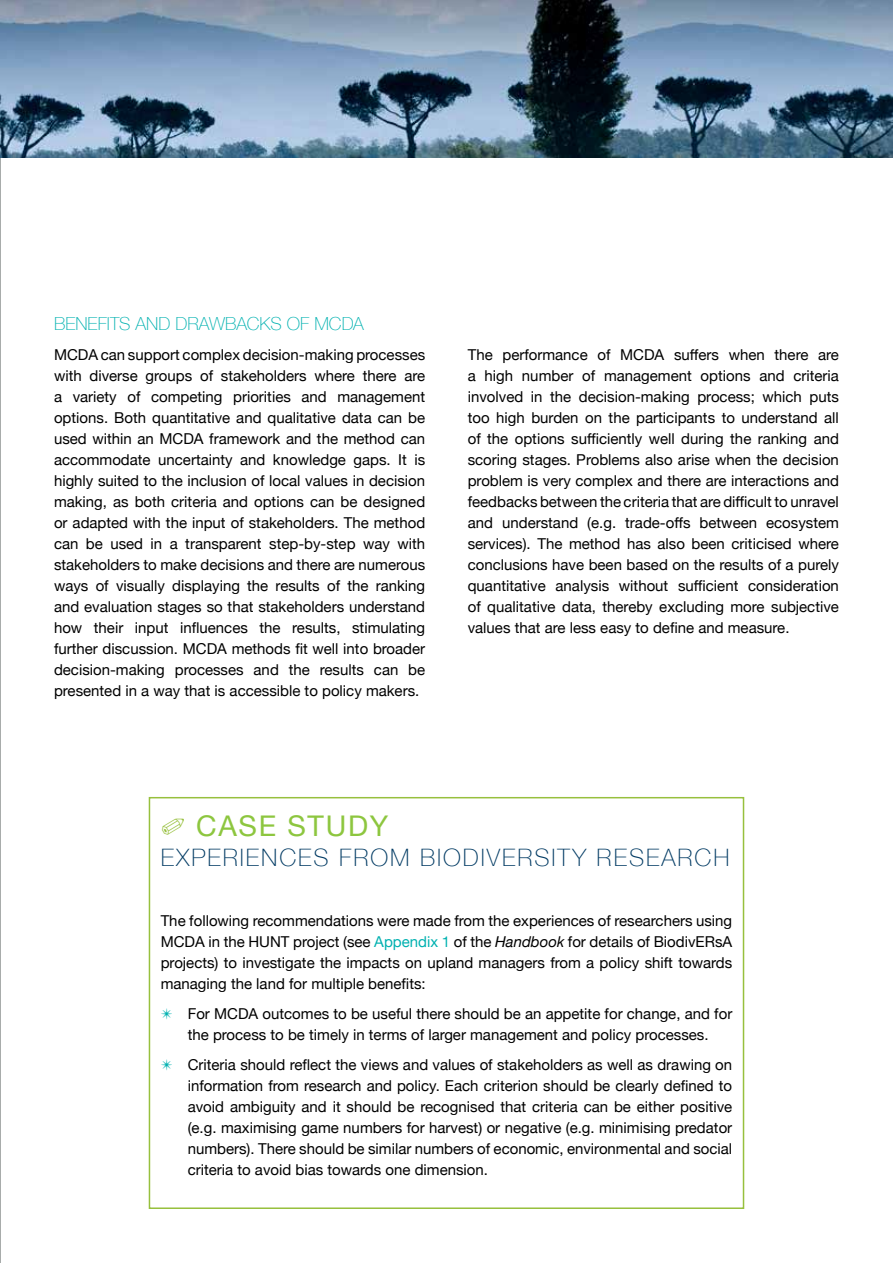
<style>
.page{position:relative;width:893px;height:1263px;background:#fff}
.page>*{position:absolute;margin:0;border:0;box-sizing:border-box;transform-origin:0 0}
.t1{font:28.5px "Helvetica Neue";letter-spacing:.06em;color:#8dc63f}
.t2{font:100 24px "Helvetica Neue";letter-spacing:.08em;color:#003a63}
.t3{font:100 18px "Helvetica Neue";color:#00b1b0}
.t4{font:15px/21px "Helvetica Neue";color:#000;text-align:justify}
.s1{color:#00b1b0}
.s2{font-style:italic}
</style>
<div class="page">
<hr style="left:0;top:9px;width:1px;height:1254px;background:#525958">
<div style="left:149px;top:797px;width:595px;height:412px;border:2px solid #97c03d"></div>
<img style="left:0;top:0;width:893px;height:157px">
<p class="t3" style="left:54px;top:310px;width:311px">BENEFITS AND DRAWBACKS OF MCDA</p>
<p class="t4" style="left:54px;top:345px;width:373px">MCDA can support complex decision-making processes with diverse groups of stakeholders where there are a variety of competing priorities and management options. Both quantitative and qualitative data can be used within an MCDA framework and the method can accommodate uncertainty and knowledge gaps. It is highly suited to the inclusion of local values in decision making, as both criteria and options can be designed or adapted with the input of stakeholders. The method can be used in a transparent step-by-step way with stakeholders to make decisions and there are numerous ways of visually displaying the results of the ranking and evaluation stages so that stakeholders understand how their input influences the results, stimulating further discussion. MCDA methods fit well into broader decision-making processes and the results can be presented in a way that is accessible to policy makers.</p>
<p class="t4" style="left:468px;top:345px;width:373px">The performance of MCDA suffers when there are a high number of management options and criteria involved in the decision-making process; which puts too high burden on the participants to understand all of the options sufficiently well during the ranking and scoring stages. Problems also arise when the decision problem is very complex and there are interactions and feedbacks between the criteria that are difficult to unravel and understand (e.g. trade-offs between ecosystem services). The method has also been criticised where conclusions have been based on the results of a purely quantitative analysis without sufficient consideration of qualitative data, thereby excluding more subjective values that are less easy to define and measure.</p>
<h1 class="t1" style="left:196px;top:805px;width:194px">CASE STUDY</h1>
<h2 class="t2" style="left:161px;top:839px;width:570px">EXPERIENCES FROM BIODIVERSITY RESEARCH</h2>
<p class="t4" style="left:161px;top:911px;width:573px">The following recommendations were made from the experiences of researchers using MCDA in the HUNT project (see <span class="s1">Appendix 1</span> of the <span class="s2">Handbook</span> for details of BiodivERsA projects) to investigate the impacts on upland managers from a policy shift towards managing the land for multiple benefits:</p>
<p class="t4" style="left:161px;top:1004px;width:573px;text-align:center"><span class="s1">✴</span> For MCDA outcomes to be useful there should be an appetite for change, and for the process to be timely in terms of larger management and policy processes.</p>
<p class="t4" style="left:188px;top:1055px;width:546px;text-indent:-27px"><span class="s1">✴</span> Criteria should reflect the views and values of stakeholders as well as drawing on information from research and policy. Each criterion should be clearly defined to avoid ambiguity and it should be recognised that criteria can be either positive (e.g. maximising game numbers for harvest) or negative (e.g. minimising predator numbers). There should be similar numbers of economic, environmental and social criteria to avoid bias towards one dimension.</p>
</div>
